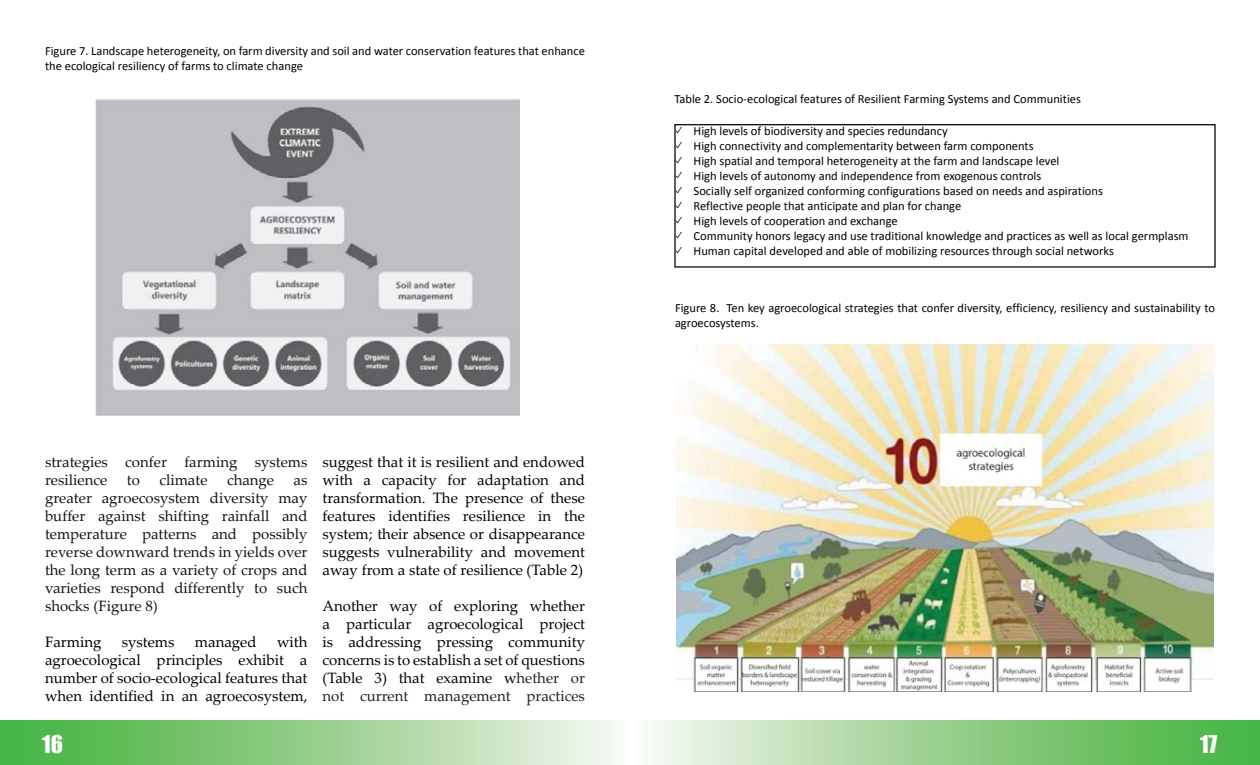
<style>
.page{position:relative;width:1260px;height:765px;background:#fff}
.page>*{position:absolute;margin:0;border:0;box-sizing:border-box;transform-origin:0 0}
.t1{font:22.5px "Impact";color:#fff}
.t2{font:15px/18px "Palatino Linotype";color:#000;text-align:justify}
.t3{font:15px/18px "Palatino Linotype";color:#131413}
.t4{font:12.5px/15px "Calibri";color:#000}
.s1{color:#231f20}
.s2{font-family:"Apple SD Gothic Neo"}
</style>
<div class="page">
<svg style="left:650px;top:720px;width:610px;height:45px;background:#97d190"></svg>
<svg style="left:0;top:720px;width:616px;height:45px;background:#96d08f"></svg>
<img style="left:95px;top:99px;width:425px;height:316px">
<img style="left:676px;top:345px;width:538px;height:346px">
<div style="left:674px;top:124px;width:542px;height:144px;border:1px solid #000"></div>
<p class="t4" style="left:45px;top:43px;width:542px">Figure 7. Landscape heterogeneity, on farm diversity and soil and water conservation features that enhance the ecological resiliency of farms to climate change</p>
<p class="t3" style="left:45px;top:453px;width:264px">strategies confer farming systems resilience</p>
<p class="t3" style="left:127px;top:471px;width:15px">to</p>
<p class="t3" style="left:159px;top:471px;width:50px">climate</p>
<p class="t3" style="left:227px;top:471px;width:49px">change</p>
<p class="t3" style="left:45px;top:471px;width:264px;text-align:justify;text-indent:249px">as greater agroecosystem diversity may buffer against shifting rainfall and temperature patterns and possibly reverse downward trends in yields over the long term as a variety of crops and varieties respond differently to such shocks (Figure 8)</p>
<p class="t2" style="left:45px;top:633px;width:58px">Farming</p>
<p class="t2" style="left:122px;top:633px;width:54px">systems</p>
<p class="t2" style="left:195px;top:633px;width:63px">managed</p>
<p class="t2" style="left:45px;top:633px;width:264px;text-indent:232px">with agroecological principles exhibit a number of socio-ecological features that when identified in an agroecosystem,</p>
<p class="t2" style="left:322px;top:453px;width:264px">suggest that it is resilient and endowed with a capacity for adaptation and transformation. The presence of these features identifies resilience in the system; their absence or disappearance suggests vulnerability and movement away from a state of resilience (Table 2)</p>
<p class="t2" style="left:322px;top:597px;width:264px">Another way of exploring whether a particular agroecological project is addressing pressing community concerns is to establish a set of questions (Table 3) that examine w<span class="s1">hether or not current management practices</span></p>
<p class="t4" style="left:674px;top:92px;width:408px">Table 2. Socio-ecological features of Resilient Farming Systems and Communities</p>
<p class="t4" style="left:676px;top:123px;width:274px"><span class="s2">✓</span> High levels of biodiversity and species redundancy</p>
<p class="t4" style="left:676px;top:138px;width:360px"><span class="s2">✓</span> High connectivity and complementarity between farm components</p>
<p class="t4" style="left:676px;top:153px;width:385px"><span class="s2">✓</span> High spatial and temporal heterogeneity at the farm and landscape level</p>
<p class="t4" style="left:676px;top:168px;width:367px"><span class="s2">✓</span> High levels of autonomy and independence from exogenous controls</p>
<p class="t4" style="left:676px;top:183px;width:429px"><span class="s2">✓</span> Socially self organized conforming configurations based on needs and aspirations</p>
<p class="t4" style="left:676px;top:198px;width:287px"><span class="s2">✓</span> Reflective people that anticipate and plan for change</p>
<p class="t4" style="left:676px;top:213px;width:224px"><span class="s2">✓</span> High levels of cooperation and exchange</p>
<p class="t4" style="left:676px;top:228px;width:514px"><span class="s2">✓</span> Community honors legacy and use traditional knowledge and practices as well as local germplasm</p>
<p class="t4" style="left:676px;top:243px;width:440px"><span class="s2">✓</span> Human capital developed and able of mobilizing resources through social networks</p>
<p class="t4" style="left:675px;top:301px;width:542px">Figure 8. Ten key agroecological strategies that confer diversity, efficiency, resiliency and sustainability to agroecosystems.</p>
<h1 class="t1" style="left:42px;top:727px;width:22px">16</h1>
<h1 class="t1" style="left:1200px;top:727px;width:19px">17</h1>
</div>
